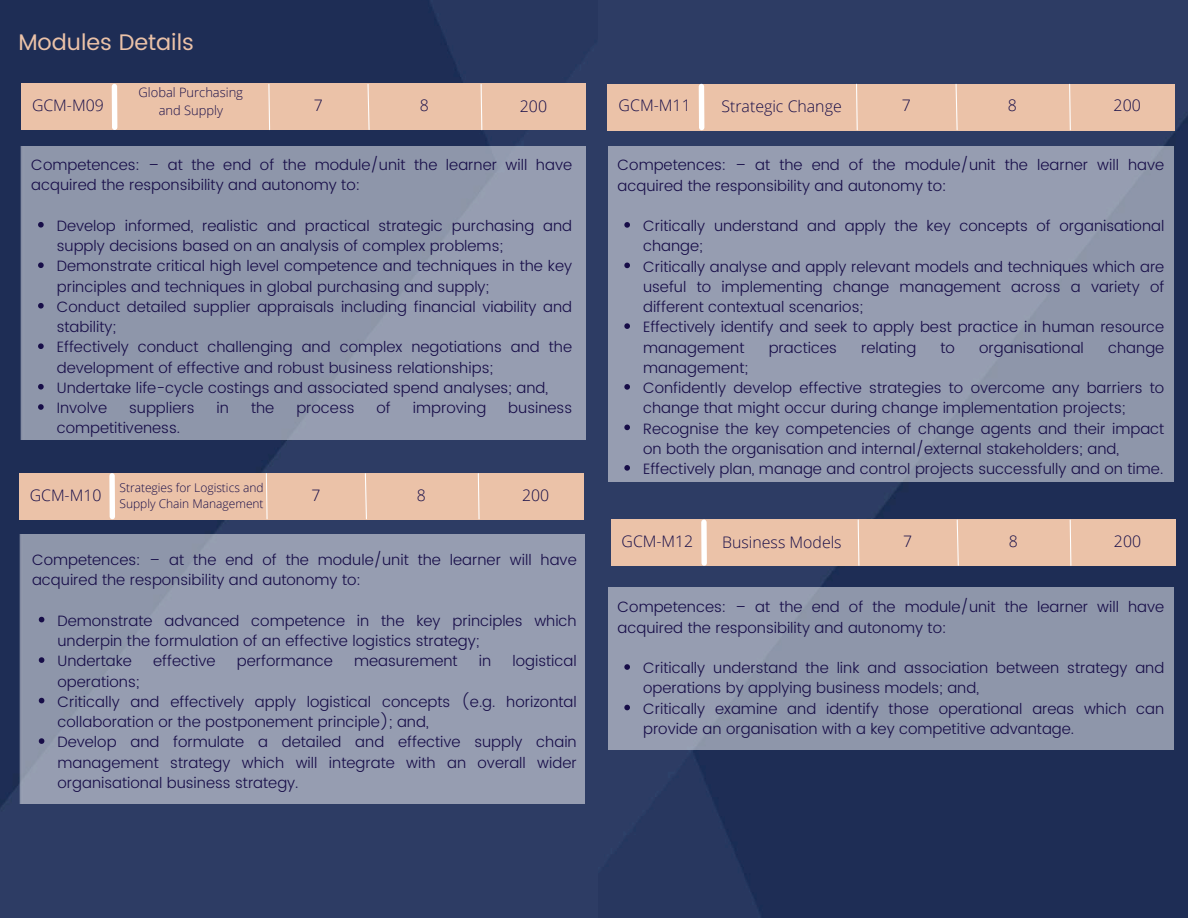
<style>
.page{position:relative;width:1188px;height:918px;background:#fff}
.page>*{position:absolute;margin:0;border:0;box-sizing:border-box;transform-origin:0 0}
.t1{font:22.5px "Poppins";color:#ebc2a8}
.t2{font:300 15.9px "Open Sans";color:#170d48}
.t3{font:300 15px/20.2px "Poppins";color:#170d48}
.t4{font:300 12.9px/17.2px "Open Sans";color:#170d48;text-align:center}
.t5{font:300 12px/16px "Open Sans";color:#170d48}
</style>
<div class="page">
<img style="left:597px;top:0;width:591px;height:918px">
<img style="left:0;top:0;width:597px;height:918px">
<div style="left:20px;top:147px;width:566px;height:292px;background:#8e96aa"></div>
<svg style="left:38px;top:222px;width:6px;height:6px"></svg>
<svg style="left:38px;top:262px;width:6px;height:6px"></svg>
<svg style="left:38px;top:303px;width:6px;height:6px"></svg>
<svg style="left:38px;top:343px;width:6px;height:6px"></svg>
<svg style="left:38px;top:384px;width:6px;height:6px"></svg>
<svg style="left:38px;top:404px;width:6px;height:6px"></svg>
<div style="left:18px;top:534px;width:566px;height:269px;background:#969db1"></div>
<svg style="left:39px;top:617px;width:5px;height:5px"></svg>
<svg style="left:39px;top:657px;width:5px;height:6px"></svg>
<svg style="left:39px;top:698px;width:5px;height:5px"></svg>
<svg style="left:39px;top:738px;width:5px;height:6px"></svg>
<div style="left:609px;top:147px;width:565px;height:335px;background:#969db1"></div>
<svg style="left:624px;top:222px;width:6px;height:6px"></svg>
<svg style="left:624px;top:263px;width:6px;height:5px"></svg>
<svg style="left:624px;top:323px;width:6px;height:6px"></svg>
<svg style="left:624px;top:384px;width:6px;height:6px"></svg>
<svg style="left:624px;top:425px;width:6px;height:5px"></svg>
<svg style="left:624px;top:465px;width:6px;height:6px"></svg>
<div style="left:21px;top:84px;width:565px;height:46px;background:#ebc2a8"></div>
<div style="left:112px;top:86px;width:5px;height:41px;background:#fff"></div>
<svg style="left:268px;top:83px;width:3px;height:48px"></svg>
<svg style="left:367px;top:83px;width:3px;height:48px"></svg>
<svg style="left:480px;top:83px;width:3px;height:48px"></svg>
<div style="left:19px;top:473px;width:564px;height:46px;background:#ebc2a8"></div>
<div style="left:109px;top:476px;width:6px;height:41px;background:#fff"></div>
<svg style="left:265px;top:473px;width:3px;height:47px"></svg>
<svg style="left:364px;top:473px;width:4px;height:47px"></svg>
<svg style="left:477px;top:473px;width:3px;height:47px"></svg>
<div style="left:608px;top:84px;width:567px;height:46px;background:#ebc2a8"></div>
<div style="left:699px;top:86px;width:5px;height:42px;background:#fff"></div>
<svg style="left:855px;top:83px;width:3px;height:48px"></svg>
<svg style="left:955px;top:83px;width:3px;height:48px"></svg>
<svg style="left:1069px;top:83px;width:2px;height:48px"></svg>
<div style="left:611px;top:520px;width:564px;height:46px;background:#ebc2a8"></div>
<div style="left:701px;top:522px;width:6px;height:41px;background:#fff"></div>
<svg style="left:857px;top:519px;width:3px;height:47px"></svg>
<svg style="left:956px;top:519px;width:3px;height:47px"></svg>
<svg style="left:1069px;top:519px;width:3px;height:47px"></svg>
<div style="left:609px;top:588px;width:565px;height:162px;background:#8e96aa"></div>
<svg style="left:624px;top:664px;width:6px;height:6px"></svg>
<svg style="left:624px;top:705px;width:6px;height:5px"></svg>
<h1 class="t1" style="left:18px;top:29px;width:177px">Modules Details</h1>
<p class="t2" style="left:32px;top:94px;width:73px">GCM-M09</p>
<p class="t4" style="left:139px;top:84px;width:106px">Global Purchasing and Supply</p>
<p class="t2" style="left:314px;top:94px;width:11px">7</p>
<p class="t2" style="left:420px;top:94px;width:11px">8</p>
<p class="t2" style="left:520px;top:95px;width:29px">200</p>
<p class="t2" style="left:619px;top:94px;width:74px">GCM-M11</p>
<p class="t2" style="left:721px;top:95px;width:122px">Strategic Change</p>
<p class="t2" style="left:902px;top:94px;width:11px">7</p>
<p class="t2" style="left:1008px;top:94px;width:11px">8</p>
<p class="t2" style="left:1114px;top:94px;width:29px">200</p>
<p class="t3" style="left:31px;top:155px;width:542px">Competences: – at the end of the module/unit the learner will have acquired the responsibility and autonomy to:</p>
<p class="t3" style="left:57px;top:216px;width:517px">Develop informed, realistic and practical strategic purchasing and supply decisions based on an analysis of complex problems; Demonstrate critical high level competence and techniques in the key principles and techniques in global purchasing and supply;<br>Conduct detailed supplier appraisals including financial viability and stability;<br>Effectively conduct challenging and complex negotiations and the development of effective and robust business relationships;<br>Undertake life-cycle costings and associated spend analyses; and, Involve</p>
<p class="t3" style="left:129px;top:398px;width:67px">suppliers</p>
<p class="t3" style="left:217px;top:398px;width:14px">in</p>
<p class="t3" style="left:251px;top:398px;width:25px">the</p>
<p class="t3" style="left:296px;top:398px;width:60px">process</p>
<p class="t3" style="left:377px;top:398px;width:16px">of</p>
<p class="t3" style="left:413px;top:398px;width:75px">improving</p>
<p class="t3" style="left:508px;top:398px;width:65px">business</p>
<p class="t3" style="left:57px;top:418px;width:125px">competitiveness.</p>
<p class="t5" style="left:119px;top:480px;width:146px">Strategies for Logistics and<br>Supply Chain Management</p>
<p class="t2" style="left:30px;top:484px;width:73px">GCM-M10</p>
<p class="t2" style="left:311px;top:484px;width:11px">7</p>
<p class="t2" style="left:417px;top:484px;width:11px">8</p>
<p class="t2" style="left:522px;top:484px;width:29px">200</p>
<p class="t3" style="left:32px;top:550px;width:546px">Competences: – at the end of the module/unit the learner will have acquired the responsibility and autonomy to:</p>
<p class="t3" style="left:58px;top:610px;width:521px">Demonstrate advanced competence in the key principles which underpin the formulation of an effective logistics strategy;<br>Undertake</p>
<p class="t3" style="left:153px;top:651px;width:64px">effective</p>
<p class="t3" style="left:237px;top:651px;width:98px">performance</p>
<p class="t3" style="left:354px;top:651px;width:105px">measurement</p>
<p class="t3" style="left:479px;top:651px;width:14px">in</p>
<p class="t3" style="left:513px;top:651px;width:66px">logistical</p>
<p class="t3" style="left:58px;top:671px;width:521px">operations;<br>Critically and effectively apply logistical concepts (e.g. horizontal collaboration or the postponement principle); and,<br>Develop and formulate a detailed and effective supply chain management strategy which will integrate with an overall wider organisational business strategy.</p>
<p class="t3" style="left:618px;top:155px;width:548px">Competences: – at the end of the module/unit the learner will have acquired the responsibility and autonomy to:</p>
<p class="t3" style="left:643px;top:216px;width:523px">Critically understand and apply the key concepts of organisational change;<br>Critically analyse and apply relevant models and techniques which are useful to implementing change management across a variety of different contextual scenarios;<br>Effectively identify and seek to apply best practice in human resource management</p>
<p class="t3" style="left:769px;top:337px;width:70px">practices</p>
<p class="t3" style="left:861px;top:337px;width:57px">relating</p>
<p class="t3" style="left:940px;top:337px;width:16px">to</p>
<p class="t3" style="left:979px;top:337px;width:106px">organisational</p>
<p class="t3" style="left:1108px;top:337px;width:58px">change</p>
<p class="t3" style="left:643px;top:358px;width:523px">management;<br>Confidently develop effective strategies to overcome any barriers to change that might occur during change implementation projects; Recognise the key competencies of change agents and their impact on both the organisation and internal/external stakeholders; and, Effectively plan, manage and control projects successfully and on time.</p>
<p class="t2" style="left:622px;top:530px;width:73px">GCM-M12</p>
<p class="t2" style="left:722px;top:531px;width:121px">Business Models</p>
<p class="t2" style="left:903px;top:530px;width:11px">7</p>
<p class="t2" style="left:1009px;top:530px;width:11px">8</p>
<p class="t2" style="left:1114px;top:530px;width:29px">200</p>
<p class="t3" style="left:618px;top:597px;width:548px">Competences: – at the end of the module/unit the learner will have acquired the responsibility and autonomy to:</p>
<p class="t3" style="left:643px;top:658px;width:523px">Critically understand the link and association between strategy and operations by applying business models; and,<br>Critically examine and identify those operational areas which can provide an organisation with a key competitive advantage.</p>
</div>
